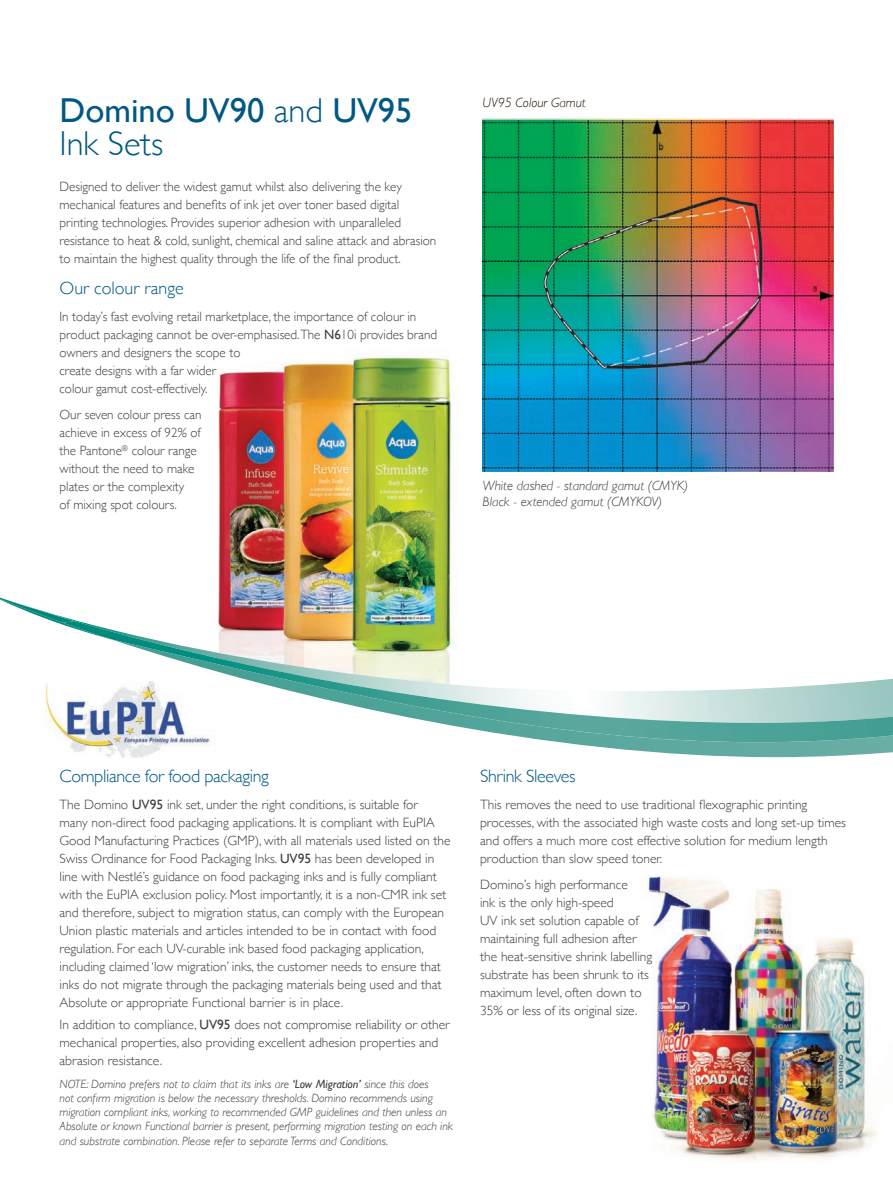
<style>
.page{position:relative;width:893px;height:1191px;background:#fff}
.page>*{position:absolute;margin:0;border:0;box-sizing:border-box;transform-origin:0 0}
.t1{font:34.5px/33px "Gill Sans";color:#005883}
.t2{font:300 18px "Gill Sans";letter-spacing:-.02em;color:#005883}
.t3{font:300 18px "Gill Sans";color:#005883}
.t4{font:300 13.5px/18px "Gill Sans";color:#3e3e3f}
.t5{font:italic 300 13.5px/16.5px "Gill Sans";color:#3e3e3f}
.t6{font:italic 300 13.5px "Gill Sans";color:#251a05}
.t7{font:italic 300 12px/14.2px "Gill Sans";color:#3e3e3f}
.s1{font-weight:300}
.s2{font-weight:400}
</style>
<div class="page">
<img style="left:647px;top:876px;width:230px;height:284px">
<img style="left:45px;top:683px;width:98px;height:75px">
<img style="left:218px;top:356px;width:234px;height:265px">
<svg style="left:110px;top:742px;width:783px;height:15px"></svg>
<img style="left:0;top:597px;width:75px;height:26px">
<img style="left:63px;top:621px;width:830px;height:121px">
<img style="left:483px;top:118px;width:350px;height:353px">
<h1 class="t1" style="left:60px;top:93px;width:354px">Domino UV90 <span class="s1">and</span> UV95<br><span class="s1">Ink Sets</span></h1>
<p class="t4" style="left:60px;top:177px;width:378px">Designed to deliver the widest gamut whilst also delivering the key mechanical features and benefits of ink jet over toner based digital printing technologies. Provides superior adhesion with unparalleled resistance to heat &amp; cold, sunlight, chemical and saline attack and abrasion to maintain the highest quality through the life of the final product.</p>
<h2 class="t3" style="left:60px;top:274px;width:126px">Our colour range</h2>
<p class="t4" style="left:60px;top:307px;width:379px">In today’s fast evolving retail marketplace, the importance of colour in product packaging cannot be over-emphasised.The <span class="s2">N6</span>10i provides brand owners and designers the scope to<br>create designs with a far wider<br>colour gamut cost-effectively.</p>
<p class="t4" style="left:60px;top:405px;width:144px">Our seven colour press can achieve in excess of 92% of the Pantone<sup>®</sup> colour range without the need to make plates or the complexity<br>of mixing spot colours.</p>
<p class="t6" style="left:483px;top:95px;width:105px">UV95 Colour Gamut</p>
<p class="t5" style="left:483px;top:477px;width:207px">White dashed - standard gamut (CMYK)<br>Black - extended gamut (CMYKOV)</p>
<h2 class="t2" style="left:60px;top:762px;width:211px">Compliance for food packaging</h2>
<p class="t4" style="left:60px;top:794px;width:393px">The Domino <span class="s2">UV95</span> ink set, under the right conditions, is suitable for<br>many non-direct food packaging applications. It is compliant with EuPIA Good Manufacturing Practices (GMP), with all materials used listed on the Swiss Ordinance for Food Packaging Inks. <span class="s2">UV95</span> has been developed in line with Nestlé’s guidance on food packaging inks and is fully compliant with the EuPIA exclusion policy. Most importantly, it is a non-CMR ink set and therefore, subject to migration status, can comply with the European Union plastic materials and articles intended to be in contact with food regulation. For each UV-curable ink based food packaging application, including claimed ‘low migration’ inks, the customer needs to ensure that inks do not migrate through the packaging materials being used and that Absolute or appropriate Functional barrier is in place.</p>
<p class="t4" style="left:60px;top:1014px;width:392px">In addition to compliance, <span class="s2">UV95</span> does not compromise reliability or other mechanical properties, also providing excellent adhesion properties and abrasion resistance.</p>
<p class="t7" style="left:60px;top:1076px;width:395px">NOTE: Domino prefers not to claim that its inks are <span class="s2">‘Low Migration’</span> since this does<br>not confirm migration is below the necessary thresholds. Domino recommends using migration compliant inks, working to recommended GMP guidelines and then unless an Absolute or known Functional barrier is present, performing migration testing on each ink and substrate combination. Please refer to separate Terms and Conditions.</p>
<h2 class="t2" style="left:480px;top:762px;width:97px">Shrink Sleeves</h2>
<p class="t4" style="left:480px;top:794px;width:367px">This removes the need to use traditional flexographic printing processes, with the associated high waste costs and long set-up times and offers a much more cost effective solution for medium length production than slow speed toner.</p>
<p class="t4" style="left:480px;top:875px;width:174px">Domino’s high performance<br>ink is the only high-speed<br>UV ink set solution capable of maintaining full adhesion after the heat-sensitive shrink labelling substrate has been shrunk to its maximum level, often down to<br>35% or less of its original size.</p>
</div>
